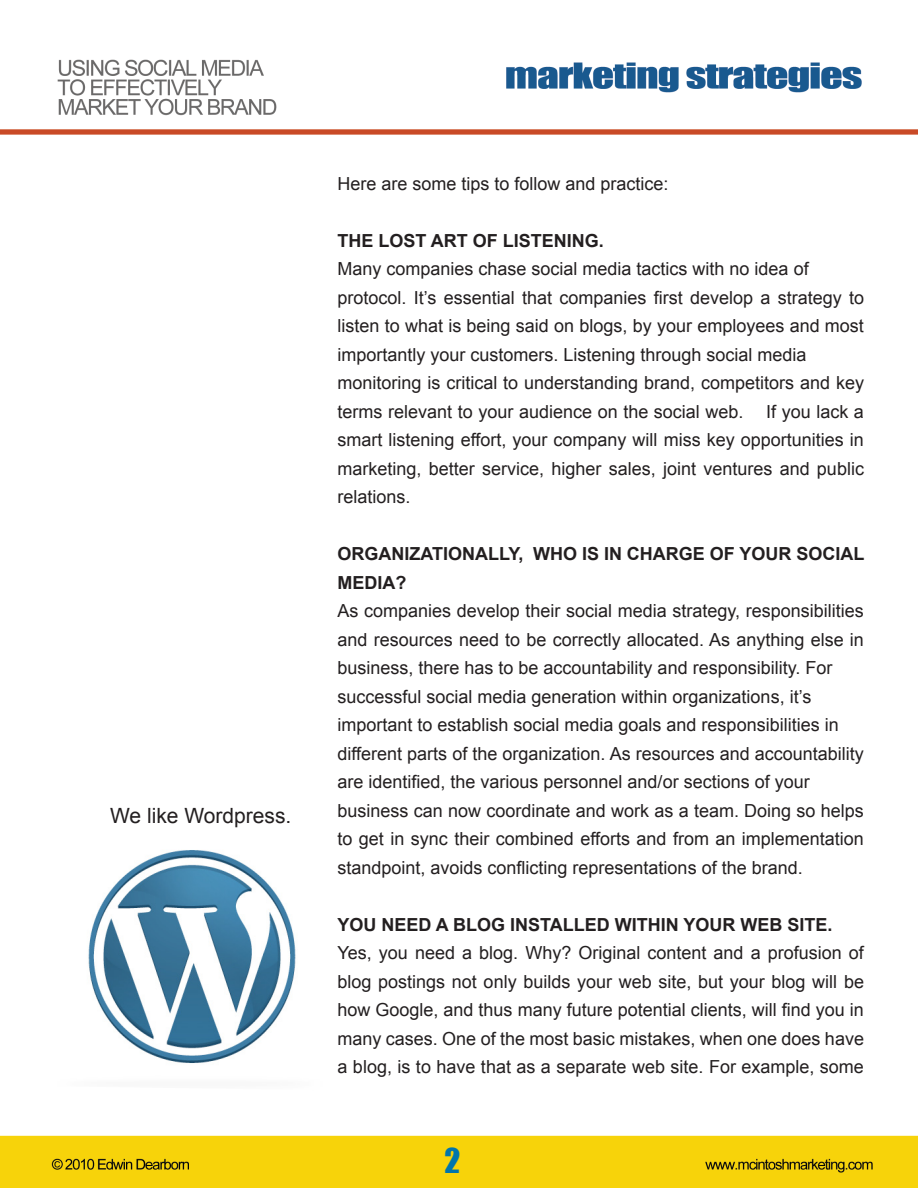
<style>
.page{position:relative;width:918px;height:1188px;background:#fff}
.page>*{position:absolute;margin:0;border:0;box-sizing:border-box;transform-origin:0 0}
.t1{font:31.5px "Impact";color:#0075ac}
.t2{font:21px "Arial";color:#231f20}
.t3{font:18px/28.5px "Arial";color:#231f20;text-align:justify}
.t4{font:700 18px/28.5px "Arial";color:#231f20}
</style>
<div class="page">
<img style="left:0;top:59px;width:918px;height:1129px">
<img style="left:57px;top:844px;width:274px;height:246px">
<p class="t2" style="left:110px;top:802px;width:183px">We like Wordpress.</p>
<p class="t3" style="left:338px;top:169px;width:333px">Here are some tips to follow and practice:</p>
<p class="t4" style="left:338px;top:227px;width:268px">THE LOST ART OF LISTENING.</p>
<p class="t3" style="left:338px;top:255px;width:473px">Many companies chase social media tactics with no idea of</p>
<p class="t3" style="left:338px;top:283px;width:528px">protocol. It’s essential that companies first develop a strategy to listen to what is being said on blogs, by your employees and most importantly your customers. Listening through social media</p>
<p class="t3" style="left:338px;top:369px;width:528px">monitoring is critical to understanding brand, competitors and key terms relevant to your audience on the social web. If you lack a smart listening effort, your company will miss key opportunities in marketing, better service, higher sales, joint ventures and public relations.</p>
<p class="t4" style="left:338px;top:540px;width:528px">ORGANIZATIONALLY, WHO IS IN CHARGE OF YOUR SOCIAL<br>MEDIA?</p>
<p class="t3" style="left:338px;top:597px;width:528px">As companies develop their social media strategy, responsibilities and resources need to be correctly allocated. As anything else in business, there has to be accountability and responsibility. For</p>
<p class="t3" style="left:338px;top:682px;width:475px">successful social media generation within organizations, it’s</p>
<p class="t3" style="left:338px;top:711px;width:503px">important to establish social media goals and responsibilities in</p>
<p class="t3" style="left:338px;top:739px;width:528px">different parts of the organization. As resources and accountability are identified, the various personnel and/or sections of your</p>
<p class="t3" style="left:338px;top:796px;width:528px">business can now coordinate and work as a team. Doing so helps to get in sync their combined efforts and from an implementation standpoint, avoids conflicting representations of the brand.</p>
<p class="t4" style="left:338px;top:911px;width:497px">YOU NEED A BLOG INSTALLED WITHIN YOUR WEB SITE.</p>
<p class="t3" style="left:338px;top:939px;width:528px">Yes, you need a blog. Why? Original content and a profusion of blog postings not only builds your web site, but your blog will be how Google, and thus many future potential clients, will find you in many cases. One of the most basic mistakes, when one does have a blog, is to have that as a separate web site. For example, some</p>
<p class="t1" style="left:445px;top:1141px;width:17px">2</p>
</div>
